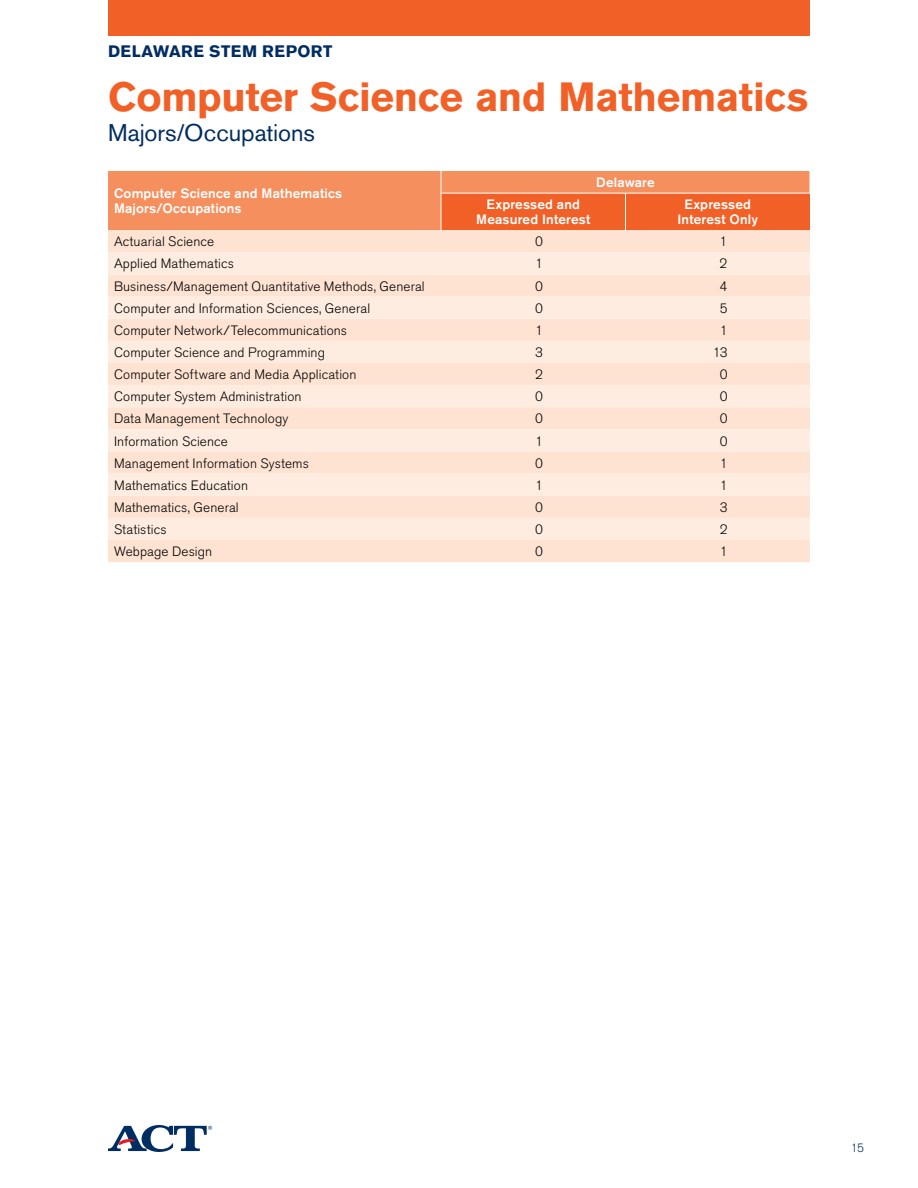
<style>
.page{position:relative;width:918px;height:1188px;background:#fff}
.page>*{position:absolute;margin:0;border:0;box-sizing:border-box;transform-origin:0 0}
.t1{font:700 40.5px "Akzidenz Grotesk Std";letter-spacing:-.005em;color:#f16127}
.t2{font:24px "Akzidenz Grotesk Std";letter-spacing:-.005em;color:#002d62}
.t3{font:700 16.5px "Akzidenz Grotesk Std";letter-spacing:.03em;color:#002d62}
.t4{font:300 13.5px "Akzidenz Grotesk Std";letter-spacing:.01em;color:#000}
.t5{font:500 13.5px/15px "Akzidenz Grotesk Std";letter-spacing:.01em;color:#fff;text-align:center}
.t6{font:300 12px "Akzidenz Grotesk Std";color:#002d62}
</style>
<div class="page">
<svg style="left:108px;top:1125px;width:104px;height:27px"></svg>
<div style="left:108px;top:0;width:702px;height:36px;background:#f16127"></div>
<div style="left:108px;top:230px;width:702px;height:332px;background:#fee3d3"></div>
<svg style="left:108px;top:252px;width:702px;height:288px;background:#fee8da"></svg>
<svg style="left:108px;top:171px;width:702px;height:59px;background:#f4804d"></svg>
<hr style="left:441px;top:193px;width:1px;height:37px;background:#fff">
<hr style="left:441px;top:193px;width:185px;height:1px;background:#fff">
<hr style="left:626px;top:193px;width:184px;height:1px;background:#fff">
<p class="t3" style="left:108px;top:42px;width:215px">Delaware STEM Report</p>
<h1 class="t1" style="left:108px;top:74px;width:702px">Computer Science and Mathematics</h1>
<h2 class="t2" style="left:108px;top:119px;width:208px">Majors/Occupations</h2>
<p class="t5" style="left:114px;top:186px;width:230px;text-align:left">Computer Science and Mathematics<br>Majors/Occupations</p>
<p class="t5" style="left:596px;top:175px;width:60px">Delaware</p>
<p class="t5" style="left:476px;top:197px;width:116px">Expressed and<br>Measured Interest</p>
<p class="t5" style="left:678px;top:197px;width:82px">Expressed<br>Interest Only</p>
<p class="t4" style="left:114px;top:234px;width:102px">Actuarial Science</p>
<p class="t4" style="left:535px;top:234px;width:9px">0</p>
<p class="t4" style="left:720px;top:234px;width:9px">1</p>
<p class="t4" style="left:114px;top:256px;width:122px">Applied Mathematics</p>
<p class="t4" style="left:535px;top:256px;width:9px">1</p>
<p class="t4" style="left:720px;top:256px;width:9px">2</p>
<p class="t4" style="left:114px;top:278px;width:312px">Business/Management Quantitative Methods, General</p>
<p class="t4" style="left:535px;top:278px;width:9px">0</p>
<p class="t4" style="left:720px;top:278px;width:9px">4</p>
<p class="t4" style="left:114px;top:301px;width:258px">Computer and I nformation Sciences, General</p>
<p class="t4" style="left:535px;top:301px;width:9px">0</p>
<p class="t4" style="left:720px;top:301px;width:9px">5</p>
<p class="t4" style="left:114px;top:323px;width:235px">Computer Network/Telecommunications</p>
<p class="t4" style="left:535px;top:323px;width:9px">1</p>
<p class="t4" style="left:720px;top:323px;width:9px">1</p>
<p class="t4" style="left:114px;top:345px;width:213px">Computer Science and Programming</p>
<p class="t4" style="left:535px;top:345px;width:9px">3</p>
<p class="t4" style="left:713px;top:345px;width:16px">13</p>
<p class="t4" style="left:114px;top:367px;width:244px">Computer Software and Media Application</p>
<p class="t4" style="left:535px;top:367px;width:9px">2</p>
<p class="t4" style="left:720px;top:367px;width:9px">0</p>
<p class="t4" style="left:114px;top:389px;width:189px">Computer System Administration</p>
<p class="t4" style="left:535px;top:389px;width:9px">0</p>
<p class="t4" style="left:720px;top:389px;width:9px">0</p>
<p class="t4" style="left:114px;top:411px;width:176px">Data Management Technology</p>
<p class="t4" style="left:535px;top:411px;width:9px">0</p>
<p class="t4" style="left:720px;top:411px;width:9px">0</p>
<p class="t4" style="left:114px;top:433px;width:115px">I nformation Science</p>
<p class="t4" style="left:535px;top:433px;width:9px">1</p>
<p class="t4" style="left:720px;top:433px;width:9px">0</p>
<p class="t4" style="left:114px;top:455px;width:196px">Management I nformation Systems</p>
<p class="t4" style="left:535px;top:455px;width:9px">0</p>
<p class="t4" style="left:720px;top:455px;width:9px">1</p>
<p class="t4" style="left:114px;top:478px;width:135px">Mathematics Education</p>
<p class="t4" style="left:535px;top:478px;width:9px">1</p>
<p class="t4" style="left:720px;top:478px;width:9px">1</p>
<p class="t4" style="left:114px;top:500px;width:126px">Mathematics, General</p>
<p class="t4" style="left:535px;top:500px;width:9px">0</p>
<p class="t4" style="left:720px;top:500px;width:9px">3</p>
<p class="t4" style="left:114px;top:522px;width:54px">Statistics</p>
<p class="t4" style="left:535px;top:522px;width:9px">0</p>
<p class="t4" style="left:720px;top:522px;width:9px">2</p>
<p class="t4" style="left:114px;top:544px;width:100px">Webpage Design</p>
<p class="t4" style="left:535px;top:544px;width:9px">0</p>
<p class="t4" style="left:720px;top:544px;width:9px">1</p>
<p class="t6" style="left:851px;top:1141px;width:15px">15</p>
</div>
